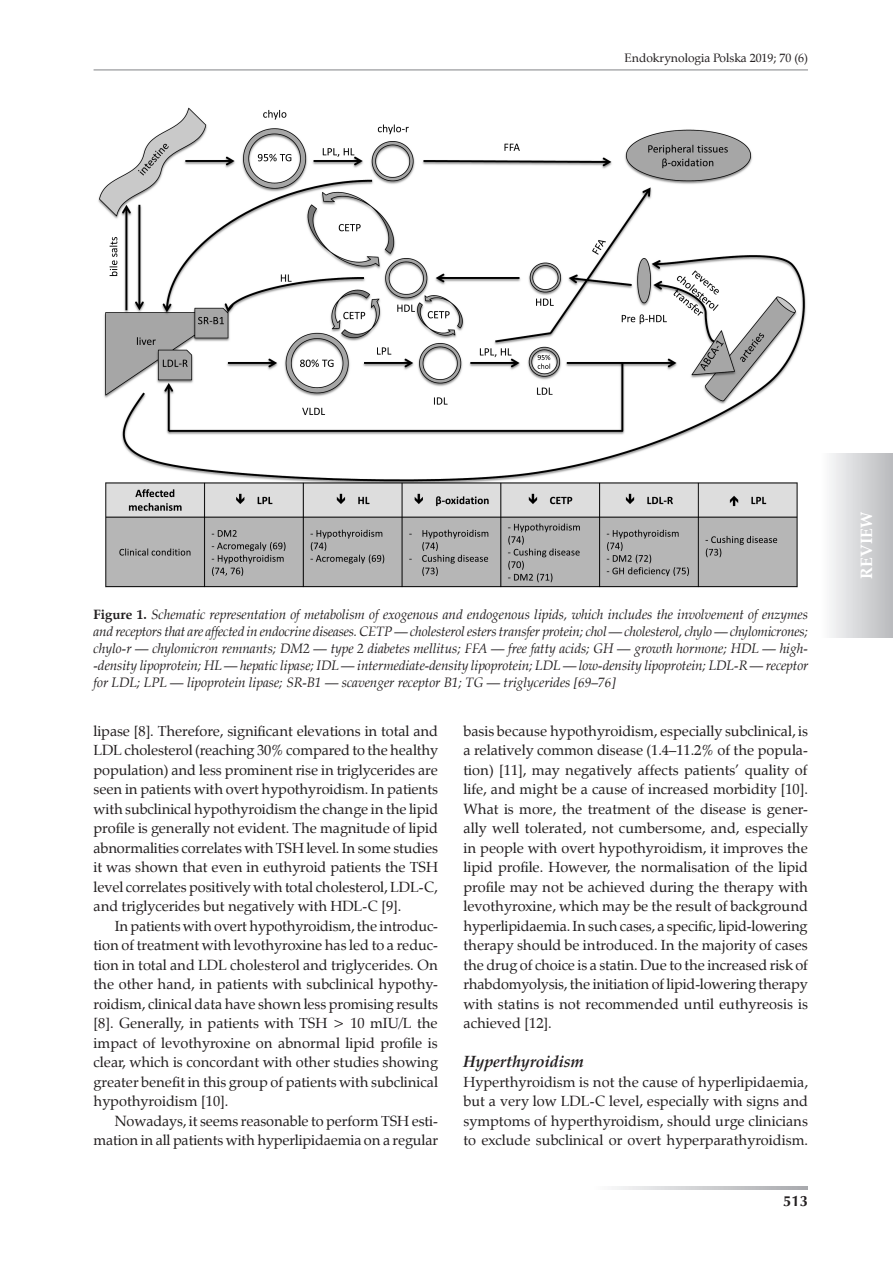
<style>
.page{position:relative;width:893px;height:1263px;background:#fff}
.page>*{position:absolute;margin:0;border:0;box-sizing:border-box;transform-origin:0 0}
.t1{font:700 16.5px "Zapf Calligr EU";color:#fff}
.t2{font:italic 700 16.2px "Zapf Calligr EU";color:#231f20}
.t3{font:700 15px "Zapf Humnst EU";color:#231f20}
.t4{font:14.55px/19.5px "Zapf Calligr EU";letter-spacing:-.005em;color:#231f20;text-align:justify}
.t5{font:italic 13.5px/17px "Zapf Calligr EU";color:#231f20;text-align:justify}
.t6{font:12px "Zapf Calligr EU";color:#231f20}
.s1{font-weight:700;font-style:normal}
</style>
<div class="page">
<hr style="left:94px;top:70px;width:714px;height:1px;background:#808285">
<div style="left:821px;top:454px;width:72px;height:183px;background:linear-gradient(to right,#fcfdfd,#b9bbbd)"></div>
<svg style="left:615px;top:1186px;width:193px;height:3px"></svg>
<img style="left:98px;top:107px;width:708px;height:481px">
<p class="t6" style="left:625px;top:50px;width:185px">Endokrynologia Polska 2019; 70 (6)</p>
<p class="t5" style="left:94px;top:606px;width:716px"><span class="s1">Figure 1.</span> Schematic representation of metabolism of exogenous and endogenous lipids, which includes the involvement of enzymes and receptors that are affected in endocrine diseases. CETP — cholesterol esters transfer protein; chol — cholesterol, chylo — chylomicrones; chylo-r — chylomicron remnants; DM2 — type 2 diabetes mellitus; FFA — free fatty acids; GH — growth hormone; HDL — high--density lipoprotein; HL — hepatic lipase; IDL — intermediate-density lipoprotein; LDL — low-density lipoprotein; LDL-R — receptor for LDL; LPL — lipoprotein lipase; SR-B1 — scavenger receptor B1; TG — triglycerides [69–76]</p>
<p class="t4" style="left:94px;top:721px;width:346px">lipase [8]. Therefore, significant elevations in total and LDL cholesterol (reaching 30% compared to the healthy population) and less prominent rise in triglycerides are seen in patients with overt hypothyroidism. In patients with subclinical hypothyroidism the change in the lipid profile is generally not evident. The magnitude of lipid abnormalities correlates with TSH level. In some studies it was shown that even in euthyroid patients the TSH level correlates positively with total cholesterol, LDL-C, and triglycerides but negatively with HDL-C [9].</p>
<p class="t4" style="left:94px;top:916px;width:346px;text-indent:21px">In patients with overt hypothyroidism, the introduc&shy;tion of treatment with levothyroxine has led to a reduc&shy;tion in total and LDL cholesterol and triglycerides. On the other hand, in patients with subclinical hypothy&shy;roidism, clinical data have shown less promising results [8]. Generally, in patients with TSH &gt; 10 mIU/L the impact of levothyroxine on abnormal lipid profile is clear, which is concordant with other studies showing greater benefit in this group of patients with subclinical hypothyroidism [10].</p>
<p class="t4" style="left:94px;top:1111px;width:346px;text-align:right">Nowadays, it seems reasonable to perform TSH esti&shy;mation in all patients with hyperlipidaemia on a regular</p>
<p class="t4" style="left:463px;top:721px;width:346px">basis because hypothyroidism, especially subclinical, is a relatively common disease (1.4–11.2% of the popula&shy;tion) [11], may negatively affects patients’ quality of life, and might be a cause of increased morbidity [10].<br>What is more, the treatment of the disease is gener&shy;ally well tolerated, not cumbersome, and, especially in people with overt hypothyroidism, it improves the lipid profile. However, the normalisation of the lipid profile may not be achieved during the therapy with levothyroxine, which may be the result of background hyperlipidaemia. In such cases, a specific, lipid-lowering therapy should be introduced. In the majority of cases the drug of choice is a statin. Due to the increased risk of rhabdomyolysis, the initiation of lipid-lowering therapy with statins is not recommended until euthyreosis is achieved [12].</p>
<p class="t2" style="left:463px;top:1052px;width:122px">Hyperthyroidism</p>
<p class="t4" style="left:463px;top:1072px;width:346px">Hyperthyroidism is not the cause of hyperlipidaemia, but a very low LDL-C level, especially with signs and symptoms of hyperthyroidism, should urge clinicians to exclude subclinical or overt hyperparathyroidism.</p>
<p class="t3" style="left:783px;top:1191px;width:26px">513</p>
<p class="t1" style="left:856px;top:579px;width:69px;rotate:-90deg">REVIEW</p>
</div>
